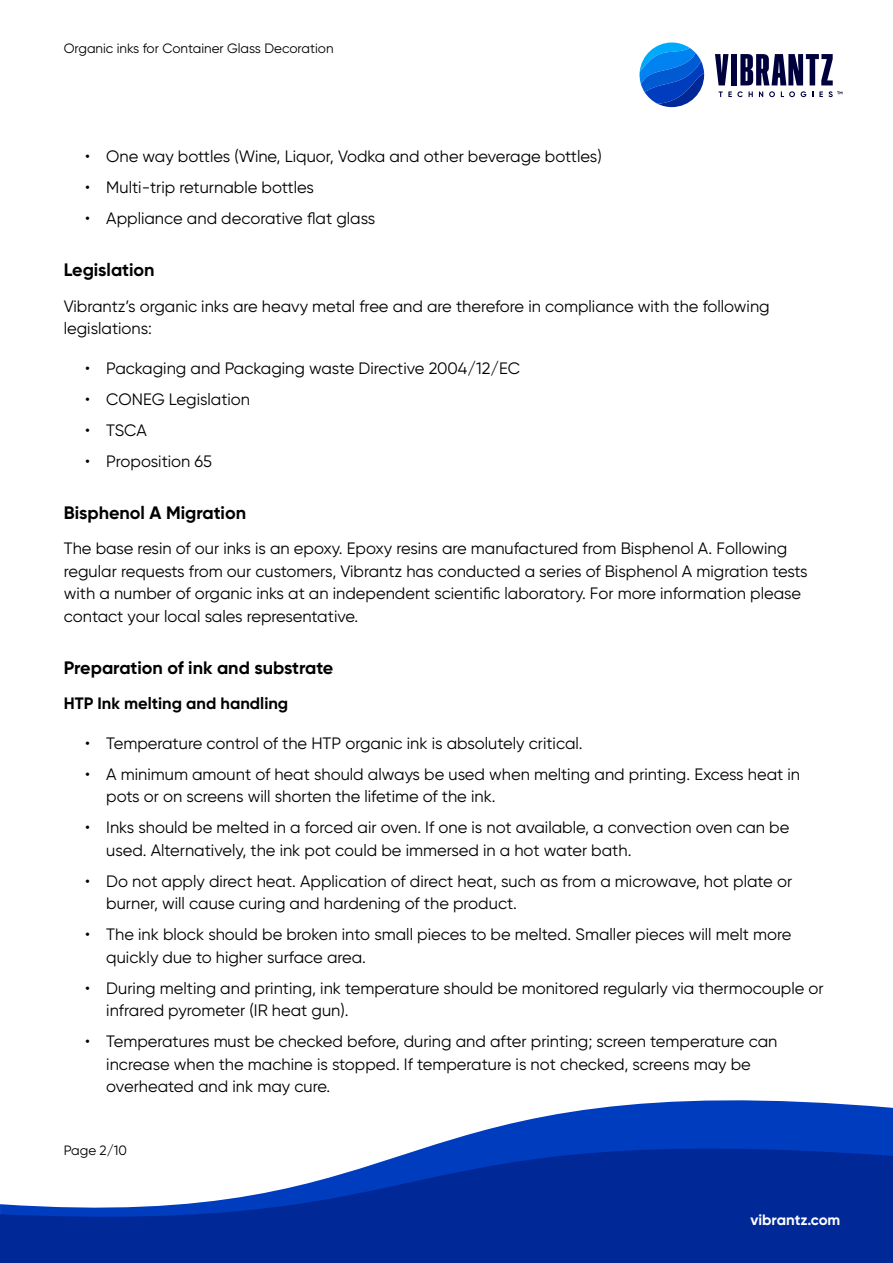
<style>
.page{position:relative;width:893px;height:1263px;background:#fff}
.page>*{position:absolute;margin:0;border:0;box-sizing:border-box;transform-origin:0 0}
.t1{font:700 18px "Gilroy";color:#000}
.t2{font:16.5px/22.5px "Gilroy";color:#000}
.t3{font:700 16.5px "Gilroy";color:#000}
.t4{font:700 15px "Gilroy";color:#fff}
.t5{font:13.5px "Gilroy";color:#000}
</style>
<div class="page">
<svg style="left:715px;top:54px;width:13px;height:31px"></svg>
<div style="left:731px;top:54px;width:6px;height:31px;background:#00003c"></div>
<svg style="left:740px;top:54px;width:93px;height:31px"></svg>
<svg style="left:719px;top:91px;width:34px;height:6px"></svg>
<svg style="left:759px;top:91px;width:4px;height:6px"></svg>
<svg style="left:769px;top:91px;width:6px;height:6px"></svg>
<svg style="left:781px;top:91px;width:14px;height:6px"></svg>
<svg style="left:801px;top:91px;width:5px;height:6px"></svg>
<svg style="left:819px;top:91px;width:23px;height:6px"></svg>
<svg style="left:640px;top:43px;width:64px;height:64px"></svg>
<svg style="left:532px;top:1100px;width:361px;height:19px;fill:#003cbe"></svg>
<svg style="left:0;top:1119px;width:893px;height:144px;fill:#002896"></svg>
<p class="t5" style="left:64px;top:40px;width:271px">Organic inks for Container Glass Decoration</p>
<p class="t2" style="left:85px;top:145px;width:518px">• One way bottles (Wine, Liquor, Vodka and other beverage bottles)</p>
<p class="t2" style="left:85px;top:176px;width:230px">• Multi-trip returnable bottles</p>
<p class="t2" style="left:85px;top:207px;width:292px">• Appliance and decorative flat glass</p>
<p class="t1" style="left:64px;top:259px;width:92px">Legislation</p>
<p class="t2" style="left:64px;top:294px;width:707px">Vibrantz’s organic inks are heavy metal free and are therefore in compliance with the following legislations:</p>
<p class="t2" style="left:85px;top:356px;width:437px">• Packaging and Packaging waste Directive 2004/12/EC</p>
<p class="t2" style="left:85px;top:387px;width:167px">• CONEG Legislation</p>
<p class="t2" style="left:85px;top:418px;width:63px">• TSCA</p>
<p class="t2" style="left:85px;top:449px;width:129px">• Proposition 65</p>
<p class="t1" style="left:64px;top:501px;width:184px">Bisphenol A Migration</p>
<p class="t2" style="left:64px;top:537px;width:745px">The base resin of our inks is an epoxy. Epoxy resins are manufactured from Bisphenol A. Following regular requests from our customers, Vibrantz has conducted a series of Bisphenol A migration tests with a number of organic inks at an independent scientific laboratory. For more information please contact your local sales representative.</p>
<p class="t1" style="left:64px;top:656px;width:271px">Preparation of ink and substrate</p>
<p class="t3" style="left:64px;top:693px;width:226px">HTP Ink melting and handling</p>
<p class="t2" style="left:85px;top:731px;width:499px">• Temperature control of the HTP organic ink is absolutely critical.</p>
<p class="t2" style="left:106px;top:762px;width:695px;text-indent:-21px">• A minimum amount of heat should always be used when melting and printing. Excess heat in pots or on screens will shorten the lifetime of the ink.</p>
<p class="t2" style="left:106px;top:816px;width:685px;text-indent:-21px">• Inks should be melted in a forced air oven. If one is not available, a convection oven can be used. Alternatively, the ink pot could be immersed in a hot water bath.</p>
<p class="t2" style="left:106px;top:869px;width:687px;text-indent:-21px">• Do not apply direct heat. Application of direct heat, such as from a microwave, hot plate or burner, will cause curing and hardening of the product.</p>
<p class="t2" style="left:106px;top:923px;width:687px;text-indent:-21px">• The ink block should be broken into small pieces to be melted. Smaller pieces will melt more quickly due to higher surface area.</p>
<p class="t2" style="left:106px;top:976px;width:719px;text-indent:-21px">• During melting and printing, ink temperature should be monitored regularly via thermocouple or infrared pyrometer (IR heat gun).</p>
<p class="t2" style="left:106px;top:1030px;width:673px;text-indent:-21px">• Temperatures must be checked before, during and after printing; screen temperature can increase when the machine is stopped. If temperature is not checked, screens may be overheated and ink may cure.</p>
<p class="t5" style="left:64px;top:1142px;width:65px">Page 2/10</p>
<p class="t4" style="left:750px;top:1210px;width:91px">vibrantz.com</p>
</div>
